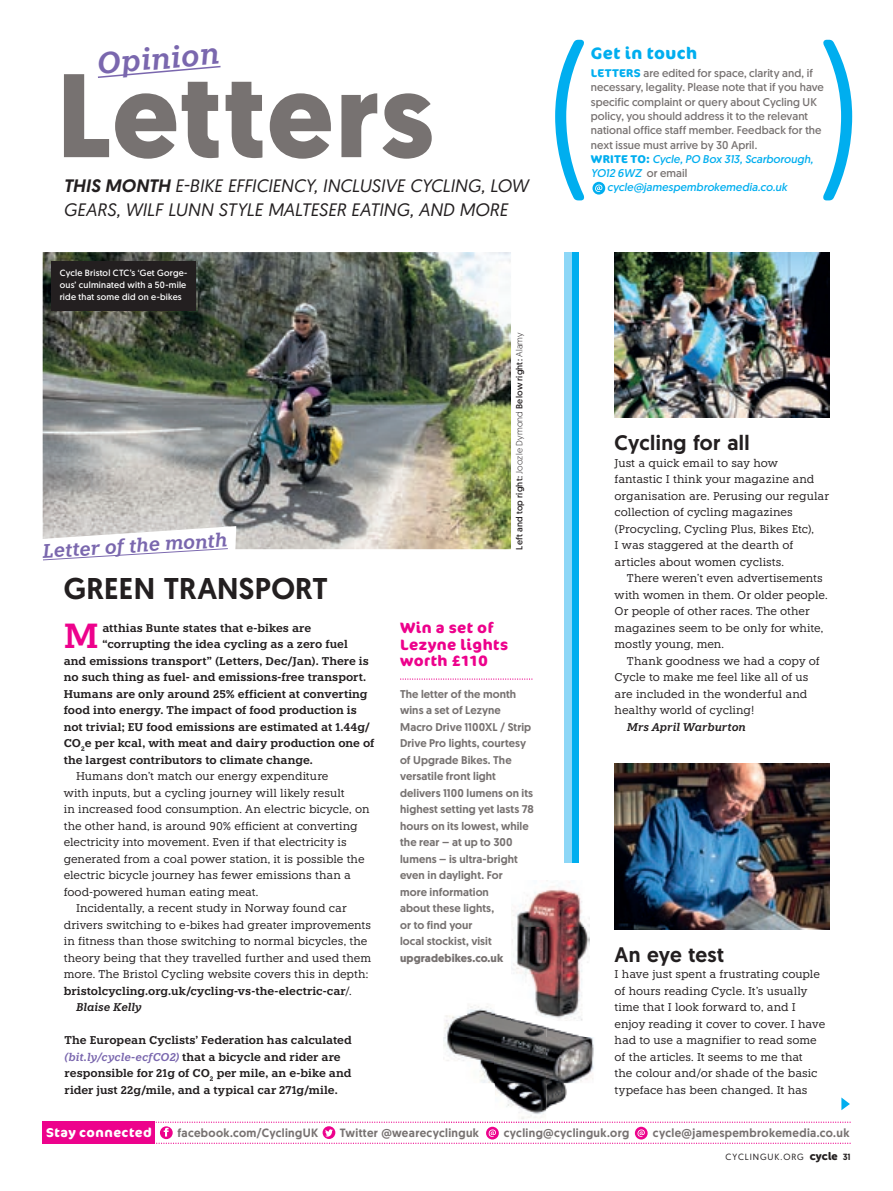
<style>
.page{position:relative;width:893px;height:1191px;background:#fff}
.page>*{position:absolute;margin:0;border:0;box-sizing:border-box;transform-origin:0 0}
.t1{font:700 118.5px "Geomanist";letter-spacing:.015em;color:#777271}
.t2{font:600 34.8px "Knile";color:#ed028c}
.t3{font:500 30px "Geomanist";letter-spacing:.01em;color:#231f20}
.t4{font:italic 600 30px "Knile";color:#7a67ae}
.t5{font:500 21px "Geomanist";letter-spacing:.02em;color:#231f20}
.t6{font:italic 600 19.5px "Knile";color:#7a67ae}
.t7{font:italic 18px/24px "Geomanist";color:#231f20}
.t8{font:700 16.5px "Cocon Pro";letter-spacing:.03em;color:#00aeef}
.t9{font:700 15px/16.5px "Cocon Pro";letter-spacing:.035em;color:#ed028c}
.t10{font:700 12.75px "Cocon Pro";letter-spacing:.04em;color:#fff}
.t11{font:500 12px "Geomanist";letter-spacing:.03em;color:#777271}
.t12{font:11.25px/16.5px "Knile";letter-spacing:-.005em;color:#231f20}
.t13{font:600 11.25px/16.5px "Knile";color:#231f20}
.t14{font:500 11.25px/16.5px "Geomanist";letter-spacing:.01em;color:#777271}
.t15{font:11.25px "Geomanist";letter-spacing:.005em;color:#777271}
.t16{font:italic 11.25px "Geomanist";letter-spacing:.005em;color:#00aeef}
.t17{font:italic 600 11.25px "Knile";color:#231f20}
.t18{font:700 11.25px "Geomanist";letter-spacing:.01em;color:#777271}
.t19{font:9px/12px "Geomanist";letter-spacing:.02em;color:#fff;text-align:justify}
.t20{font:9px "Geomanist";letter-spacing:.02em;color:#231f20}
.t21{font:9px "Geomanist";letter-spacing:.1em;color:#231f20}
.s1{font-weight:500}
.s2{font-weight:400}
.s3{font-style:italic;color:#7a67ae}
.s4{font-weight:300}
.s5{font-family:"Cocon Pro";font-weight:700;color:#00aeef}
.s6{font-family:"Cocon Pro";font-weight:700;font-style:normal}
.s7{font-style:normal;color:#777271}
.s8{font-family:"Museo Sans Rounded 900";font-size:11.25px}
</style>
<div class="page">
<img style="left:43px;top:252px;width:468px;height:297px">
<img style="left:615px;top:252px;width:214px;height:165px">
<img style="left:615px;top:763px;width:214px;height:166px">
<svg style="left:98px;top:66px;width:123px;height:12px"></svg>
<div style="left:42px;top:1121px;width:113px;height:22px;background:#ed028c"></div>
<svg style="left:156px;top:1142px;width:695px;height:1px"></svg>
<img style="left:511px;top:882px;width:78px;height:139px">
<img style="left:444px;top:1005px;width:51px;height:81px">
<img style="left:495px;top:1004px;width:51px;height:115px">
<img style="left:546px;top:1027px;width:48px;height:83px">
<img style="left:511px;top:1008px;width:47px;height:13px">
<div style="left:571px;top:252px;width:8px;height:611px;background:#00aeef"></div>
<div style="left:564px;top:252px;width:8px;height:611px;background:#8dd7f7"></div>
<svg style="left:400px;top:678px;width:132px;height:1px"></svg>
<svg style="left:486px;top:1126px;width:13px;height:13px"></svg>
<svg style="left:635px;top:1126px;width:13px;height:13px"></svg>
<svg style="left:592px;top:182px;width:13px;height:13px"></svg>
<svg style="left:595px;top:184px;width:7px;height:8px"></svg>
<img style="left:52px;top:261px;width:145px;height:50px">
<div style="left:51px;top:261px;width:145px;height:49px;background:#231f20"></div>
<svg style="left:160px;top:1126px;width:13px;height:13px"></svg>
<svg style="left:323px;top:1126px;width:12px;height:13px"></svg>
<svg style="left:155px;top:1121px;width:696px;height:15px"></svg>
<svg style="left:555px;top:40px;width:30px;height:160px"></svg>
<svg style="left:823px;top:40px;width:29px;height:160px"></svg>
<svg style="left:42px;top:526px;width:194px;height:35px"></svg>
<svg style="left:841px;top:1097px;width:9px;height:13px"></svg>
<h3 class="t4" style="left:95px;top:45px;width:125px;rotate:-5deg">Opinion</h3>
<h1 class="t1" style="left:57px;top:37px;width:378px">Letters</h1>
<h3 class="t7" style="left:64px;top:173px;width:466px"><span class="s1">THIS MONTH</span> E-BIKE EFFICIENCY, INCLUSIVE CYCLING, LOW<br>GEARS, WILF LUNN STYLE MALTESER EATING, AND MORE</h3>
<p class="t19" style="left:60px;top:267px;width:129px">Cycle Bristol CTC’s ‘Get Gorge&shy;ous’ culminated with a 50-mile ride that some did on e-bikes</p>
<h3 class="t6" style="left:42px;top:538px;width:187px;rotate:-3deg">Letter of the month</h3>
<h3 class="t3" style="left:64px;top:568px;width:265px">GREEN TRANSPORT</h3>
<h2 class="t2" style="left:64px;top:614px;width:36px">M</h2>
<p class="t13" style="left:102px;top:619px;width:210px">atthias Bunte states that e-bikes are</p>
<p class="t13" style="left:102px;top:636px;width:247px">“corrupting the idea cycling as a zero fuel</p>
<p class="t13" style="left:64px;top:652px;width:307px">and emissions transport” (Letters, Dec/Jan). There is</p>
<p class="t13" style="left:64px;top:669px;width:304px">no such thing as fuel- and emissions-free transport.</p>
<p class="t13" style="left:64px;top:685px;width:305px">Humans are only around 25% efficient at converting</p>
<p class="t13" style="left:64px;top:702px;width:295px">food into energy. The impact of food production is</p>
<p class="t13" style="left:64px;top:718px;width:308px">not trivial; EU food emissions are estimated at 1.44g/</p>
<p class="t13" style="left:64px;top:735px;width:312px">CO<sub>2</sub>e per kcal, with meat and dairy production one of</p>
<p class="t13" style="left:64px;top:751px;width:251px">the largest contributors to climate change.</p>
<p class="t12" style="left:76px;top:768px;width:254px">Humans don’t match our energy expenditure</p>
<p class="t12" style="left:64px;top:784px;width:282px">with inputs, but a cycling journey will likely result</p>
<p class="t12" style="left:64px;top:801px;width:307px">in increased food consumption. An electric bicycle, on</p>
<p class="t12" style="left:64px;top:817px;width:295px">the other hand, is around 90% efficient at converting</p>
<p class="t12" style="left:64px;top:834px;width:284px">electricity into movement. Even if that electricity is</p>
<p class="t12" style="left:64px;top:850px;width:302px">generated from a coal power station, it is possible the</p>
<p class="t12" style="left:64px;top:867px;width:289px">electric bicycle journey has fewer emissions than a</p>
<p class="t12" style="left:64px;top:883px;width:196px">food-powered human eating meat.</p>
<p class="t12" style="left:76px;top:900px;width:272px">Incidentally, a recent study in Norway found car</p>
<p class="t12" style="left:64px;top:916px;width:309px">drivers switching to e-bikes had greater improvements</p>
<p class="t12" style="left:64px;top:933px;width:305px">in fitness than those switching to normal bicycles, the</p>
<p class="t12" style="left:64px;top:949px;width:309px">theory being that they travelled further and used them</p>
<p class="t12" style="left:64px;top:966px;width:306px">more. The Bristol Cycling website covers this in depth:</p>
<p class="t13" style="left:64px;top:982px;width:289px">bristolcycling.org.uk/cycling-vs-the-electric-car<span class="s2">/.</span></p>
<p class="t17" style="left:76px;top:1000px;width:67px">Blaise Kelly</p>
<p class="t13" style="left:65px;top:1032px;width:289px">The European Cyclists’ Federation has calculated <span class="s3">(bit.ly/cycle-ecfCO2)</span> that a bicycle and rider are responsible for 21g of CO<sub>2</sub> per mile, an e-bike and rider just 22g/mile, and a typical car 271g/mile.</p>
<p class="t20" style="left:513px;top:549px;width:219px;rotate:-90deg">Left and top right: <span class="s4">Joozle Dymond</span> Below right: <span class="s4">Alamy</span></p>
<h3 class="t9" style="left:400px;top:619px;width:110px">Win a set of<br>Lezyne lights worth £110</h3>
<p class="t14" style="left:400px;top:685px;width:135px">The letter of the month wins a set of Lezyne<br>Macro Drive 1100XL / Strip<br>Drive Pro lights, courtesy of Upgrade Bikes. The versatile front light delivers 1100 lumens on its highest setting yet lasts 78 hours on its lowest, while the rear – at up to 300 lumens – is ultra-bright even in daylight. For<br>more information<br>about these lights,<br>or to find your<br>local stockist, visit</p>
<p class="t18" style="left:400px;top:950px;width:105px">upgradebikes.co.uk</p>
<h3 class="t8" style="left:591px;top:41px;width:108px">Get in touch</h3>
<p class="t15" style="left:591px;top:66px;width:223px"><span class="s5">LETTERS</span> are edited for space, clarity and, if</p>
<p class="t15" style="left:591px;top:80px;width:234px">necessary, legality. Please note that if you have</p>
<p class="t15" style="left:591px;top:94px;width:228px">specific complaint or query about Cycling UK</p>
<p class="t15" style="left:591px;top:109px;width:219px">policy, you should address it to the relevant</p>
<p class="t15" style="left:591px;top:123px;width:232px">national office staff member. Feedback for the</p>
<p class="t15" style="left:591px;top:137px;width:168px">next issue must arrive by 30 April.</p>
<p class="t16" style="left:591px;top:151px;width:224px"><span class="s6">WRITE TO:</span> Cycle, PO Box 313, Scarborough,</p>
<p class="t16" style="left:591px;top:166px;width:98px">YO12 6WZ <span class="s7">or email</span></p>
<p class="t16" style="left:607px;top:180px;width:182px">cycle@jamespembrokemedia.co.uk</p>
<h3 class="t5" style="left:615px;top:429px;width:137px">Cycling for all</h3>
<p class="t12" style="left:615px;top:454px;width:216px">Just a quick email to say how<br>fantastic I think your magazine and organisation are. Perusing our regular collection of cycling magazines (Procycling, Cycling Plus, Bikes Etc),<br>I was staggered at the dearth of articles about women cyclists.</p>
<p class="t12" style="left:615px;top:570px;width:214px;text-indent:12px">There weren’t even advertisements with women in them. Or older people.<br>Or people of other races. The other magazines seem to be only for white, mostly young, men.</p>
<p class="t12" style="left:615px;top:652px;width:207px;text-indent:12px">Thank goodness we had a copy of<br>Cycle to make me feel like all of us are included in the wonderful and healthy world of cycling!</p>
<p class="t17" style="left:627px;top:720px;width:121px">Mrs April Warburton</p>
<h3 class="t5" style="left:615px;top:940px;width:111px">An eye test</h3>
<p class="t12" style="left:615px;top:966px;width:212px">I have just spent a frustrating couple of hours reading Cycle. It’s usually time that I look forward to, and I enjoy reading it cover to cover. I have had to use a magnifier to read some of the articles. It seems to me that<br>the colour and/or shade of the basic typeface has been changed. It has</p>
<p class="t10" style="left:46px;top:1123px;width:107px">Stay connected</p>
<p class="t11" style="left:178px;top:1124px;width:142px">facebook.com/CyclingUK</p>
<p class="t11" style="left:340px;top:1124px;width:141px">Twitter @wearecyclinguk</p>
<p class="t11" style="left:504px;top:1124px;width:127px">cycling@cyclinguk.org</p>
<p class="t11" style="left:653px;top:1124px;width:198px">cycle@jamespembrokemedia.co.uk</p>
<p class="t21" style="left:726px;top:1151px;width:127px">CYCLINGUK.ORG <span class="s8">cycle</span> <span class="s1">31</span></p>
</div>
